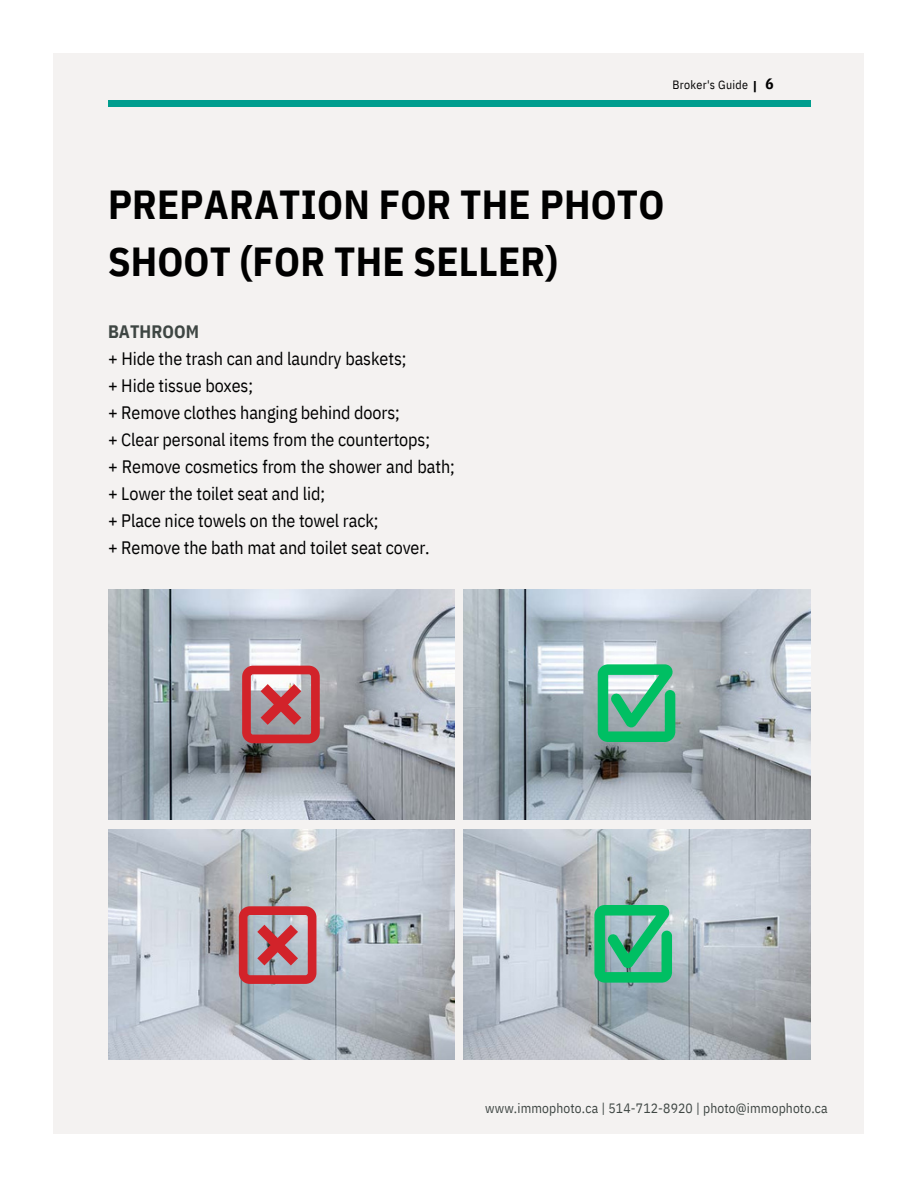
<style>
.page{position:relative;width:918px;height:1188px;background:#fff}
.page>*{position:absolute;margin:0;border:0;box-sizing:border-box;transform-origin:0 0}
.t1{font:700 40.5px/57.3px "IBM Plex Sans Cond";letter-spacing:.005em;color:#000}
.t2{font:18px/27px "IBM Plex Sans Cond";letter-spacing:-.005em;color:#000}
.t3{font:700 18px "IBM Plex Sans Cond";letter-spacing:.005em;color:#3e4643}
.t4{font:700 15px "IBM Plex Sans Cond";color:#000}
.t5{font:13.5px "IBM Plex Sans Cond";letter-spacing:.01em;color:#3e4643}
.t6{font:12px "IBM Plex Sans Cond";letter-spacing:.025em;color:#000}
.s1{font-family:"Montserrat";font-weight:700}
</style>
<div class="page">
<div style="left:54px;top:54px;width:810px;height:1080px;background:#f4f2f1"></div>
<img style="left:108px;top:830px;width:346px;height:229px">
<img style="left:108px;top:590px;width:346px;height:229px">
<img style="left:464px;top:830px;width:346px;height:229px">
<img style="left:464px;top:590px;width:346px;height:229px">
<div style="left:108px;top:100px;width:702px;height:6px;background:#009d8e"></div>
<svg style="left:590px;top:657px;width:94px;height:95px;background:#6dbb9a"></svg>
<svg style="left:234px;top:657px;width:94px;height:95px;background:#b97e83"></svg>
<svg style="left:590px;top:897px;width:94px;height:95px;background:#65b899"></svg>
<svg style="left:234px;top:897px;width:94px;height:95px;background:#ba858d"></svg>
<p class="t6" style="left:673px;top:76px;width:86px">Broker's Guide <span class="s1">|</span></p>
<p class="t4" style="left:766px;top:73px;width:10px">6</p>
<p class="t1" style="left:108px;top:175px;width:558px">PREPARATION FOR THE PHOTO<br>SHOOT (FOR THE SELLER)</p>
<p class="t3" style="left:108px;top:320px;width:92px">BATHROOM</p>
<p class="t2" style="left:108px;top:345px;width:300px">+ Hide the trash can and laundry baskets;</p>
<p class="t2" style="left:108px;top:372px;width:147px">+ Hide tissue boxes;</p>
<p class="t2" style="left:108px;top:399px;width:293px">+ Remove clothes hanging behind doors;</p>
<p class="t2" style="left:108px;top:426px;width:324px">+ Clear personal items from the countertops;</p>
<p class="t2" style="left:108px;top:453px;width:348px">+ Remove cosmetics from the shower and bath; + Lower the toilet seat and lid;</p>
<p class="t2" style="left:108px;top:507px;width:272px">+ Place nice towels on the towel rack;</p>
<p class="t2" style="left:108px;top:534px;width:323px">+ Remove the bath mat and toilet seat cover.</p>
<p class="t5" style="left:485px;top:1099px;width:344px">www.immophoto.ca | 514-712-8920 | photo@immophoto.ca</p>
</div>
